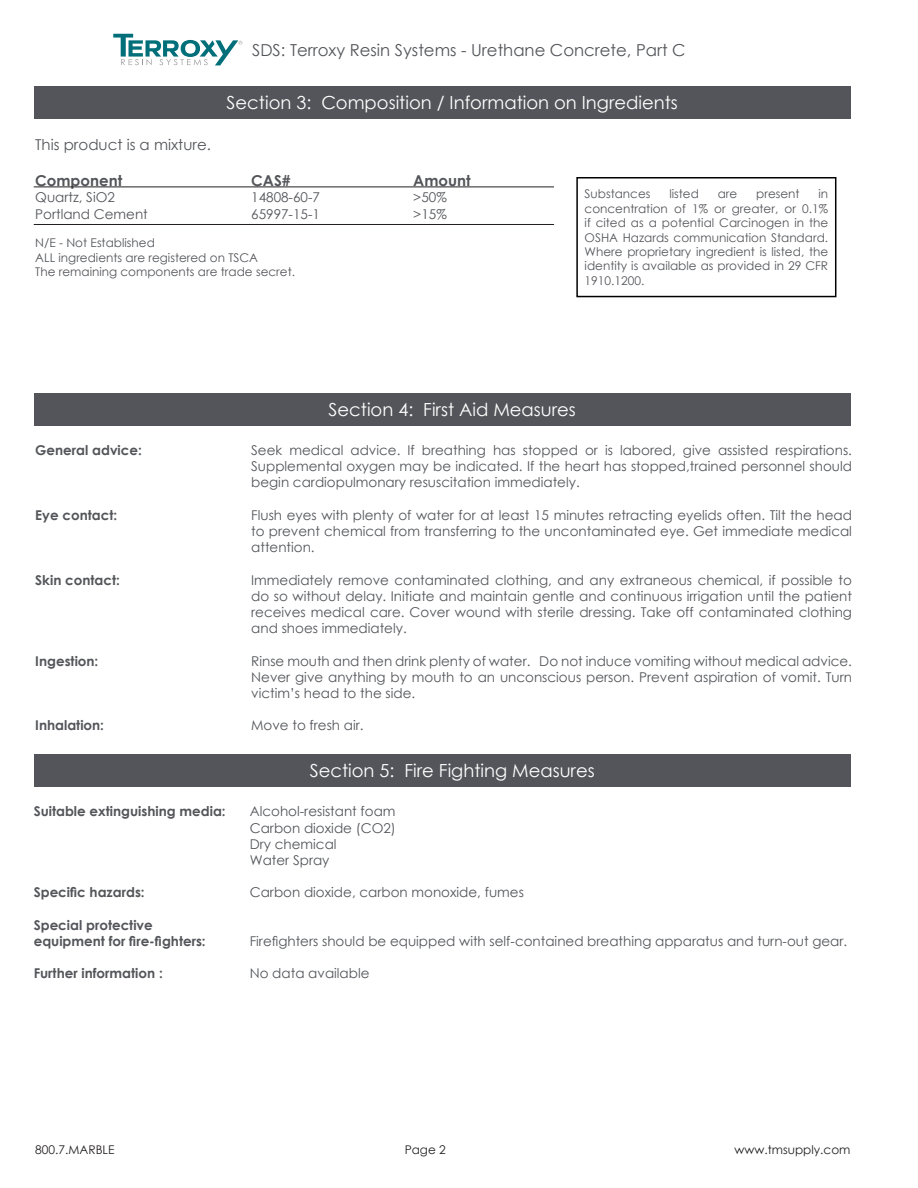
<style>
.page{position:relative;width:918px;height:1188px;background:#fff}
.page>*{position:absolute;margin:0;border:0;box-sizing:border-box;transform-origin:0 0}
.t1{font:18px "Century Gothic";color:#fff}
.t2{font:16.5px "Century Gothic";color:#54555a}
.t3{font:15px "Century Gothic";color:#54555a}
.t4{font:700 15px "Century Gothic";color:#54555a}
.t5{font:13.5px/16.2px "Century Gothic";color:#54555a;text-align:justify}
.t6{font:700 13.5px "Century Gothic";color:#54555a}
.t7{font:12px/14.4px "Century Gothic";color:#54555a;text-align:justify}
.t8{font:12px "Century Gothic";color:#231f20}
</style>
<div class="page">
<svg style="left:113px;top:34px;width:129px;height:31px"></svg>
<div style="left:34px;top:86px;width:816px;height:33px;background:#54555a"></div>
<div style="left:34px;top:393px;width:816px;height:32px;background:#54555a"></div>
<div style="left:34px;top:754px;width:816px;height:33px;background:#54555a"></div>
<hr style="left:34px;top:187px;width:520px;height:1px;background:#231f20">
<hr style="left:34px;top:224px;width:520px;height:1px;background:#231f20">
<div style="left:576px;top:177px;width:260px;height:120px;border:2px solid #000"></div>
<p class="t2" style="left:252px;top:39px;width:435px">SDS: Terroxy Resin Systems - Urethane Concrete, Part C</p>
<p class="t1" style="left:227px;top:90px;width:453px">Section 3: Composition / Information on Ingredients</p>
<p class="t3" style="left:35px;top:134px;width:177px">This product is a mixture.</p>
<p class="t4" style="left:35px;top:169px;width:88px">Component</p>
<p class="t4" style="left:251px;top:169px;width:41px">CAS#</p>
<p class="t4" style="left:413px;top:169px;width:59px">Amount</p>
<p class="t5" style="left:35px;top:189px;width:81px">Quartz, SiO2</p>
<p class="t5" style="left:251px;top:189px;width:70px">14808-60-7</p>
<p class="t5" style="left:413px;top:189px;width:35px">&gt;50%</p>
<p class="t5" style="left:35px;top:205px;width:114px">Portland Cement</p>
<p class="t5" style="left:251px;top:205px;width:70px">65997-15-1</p>
<p class="t5" style="left:413px;top:205px;width:35px">&gt;15%</p>
<p class="t7" style="left:35px;top:236px;width:121px">N/E - Not Established</p>
<p class="t7" style="left:35px;top:250px;width:224px">ALL ingredients are registered on TSCA</p>
<p class="t7" style="left:35px;top:264px;width:261px">The remaining components are trade secret.</p>
<p class="t7" style="left:585px;top:187px;width:67px">Substances</p>
<p class="t7" style="left:669px;top:187px;width:31px">listed</p>
<p class="t7" style="left:718px;top:187px;width:21px">are</p>
<p class="t7" style="left:756px;top:187px;width:45px">present</p>
<p class="t7" style="left:585px;top:187px;width:245px;text-indent:234px">in concentration of 1% or greater, or 0.1% if cited as a potential Carcinogen in the OSHA Hazards communication Standard.<br>Where proprietary ingredient is listed, the identity is available as provided in 29 CFR 1910.1200.</p>
<p class="t1" style="left:329px;top:397px;width:249px">Section 4: First Aid Measures</p>
<p class="t6" style="left:35px;top:440px;width:108px">General advice:</p>
<p class="t5" style="left:251px;top:442px;width:602px">Seek medical advice. If breathing has stopped or is labored, give assisted respirations.<br>Supplemental oxygen may be indicated. If the heart has stopped,trained personnel should begin cardiopulmonary resuscitation immediately.</p>
<p class="t6" style="left:35px;top:505px;width:84px">Eye contact:</p>
<p class="t5" style="left:251px;top:507px;width:602px">Flush eyes with plenty of water for at least 15 minutes retracting eyelids often. Tilt the head to prevent chemical from transferring to the uncontaminated eye. Get immediate medical attention.</p>
<p class="t6" style="left:35px;top:569px;width:86px">Skin contact:</p>
<p class="t5" style="left:251px;top:571px;width:602px">Immediately remove contaminated clothing, and any extraneous chemical, if possible to do so without delay. Initiate and maintain gentle and continuous irrigation until the patient receives medical care. Cover wound with sterile dressing. Take off contaminated clothing and shoes immediately.</p>
<p class="t6" style="left:35px;top:650px;width:65px">Ingestion:</p>
<p class="t5" style="left:251px;top:652px;width:602px">Rinse mouth and then drink plenty of water. Do not induce vomiting without medical advice.<br>Never give anything by mouth to an unconscious person. Prevent aspiration of vomit. Turn victim’s head to the side.</p>
<p class="t6" style="left:35px;top:715px;width:70px">Inhalation:</p>
<p class="t5" style="left:251px;top:717px;width:114px">Move to fresh air.</p>
<p class="t1" style="left:310px;top:758px;width:286px">Section 5: Fire Fighting Measures</p>
<p class="t6" style="left:34px;top:801px;width:193px">Suitable extinguishing media:</p>
<p class="t5" style="left:250px;top:803px;width:147px">Alcohol-resistant foam</p>
<p class="t5" style="left:250px;top:819px;width:148px">Carbon dioxide (CO2)</p>
<p class="t5" style="left:250px;top:836px;width:88px">Dry chemical</p>
<p class="t5" style="left:250px;top:852px;width:81px">Water Spray</p>
<p class="t6" style="left:34px;top:882px;width:112px">Specific hazards:</p>
<p class="t5" style="left:250px;top:884px;width:276px">Carbon dioxide, carbon monoxide, fumes</p>
<p class="t6" style="left:34px;top:915px;width:121px">Special protective</p>
<p class="t6" style="left:34px;top:931px;width:173px">equipment for fire-fighters:</p>
<p class="t5" style="left:250px;top:933px;width:599px">Firefighters should be equipped with self-contained breathing apparatus and turn-out gear.</p>
<p class="t6" style="left:34px;top:963px;width:131px">Further information :</p>
<p class="t5" style="left:250px;top:965px;width:121px">No data available</p>
<p class="t8" style="left:35px;top:1142px;width:81px">800.7.MARBLE</p>
<p class="t8" style="left:405px;top:1142px;width:43px">Page 2</p>
<p class="t8" style="left:735px;top:1142px;width:117px">www.tmsupply.com</p>
</div>
